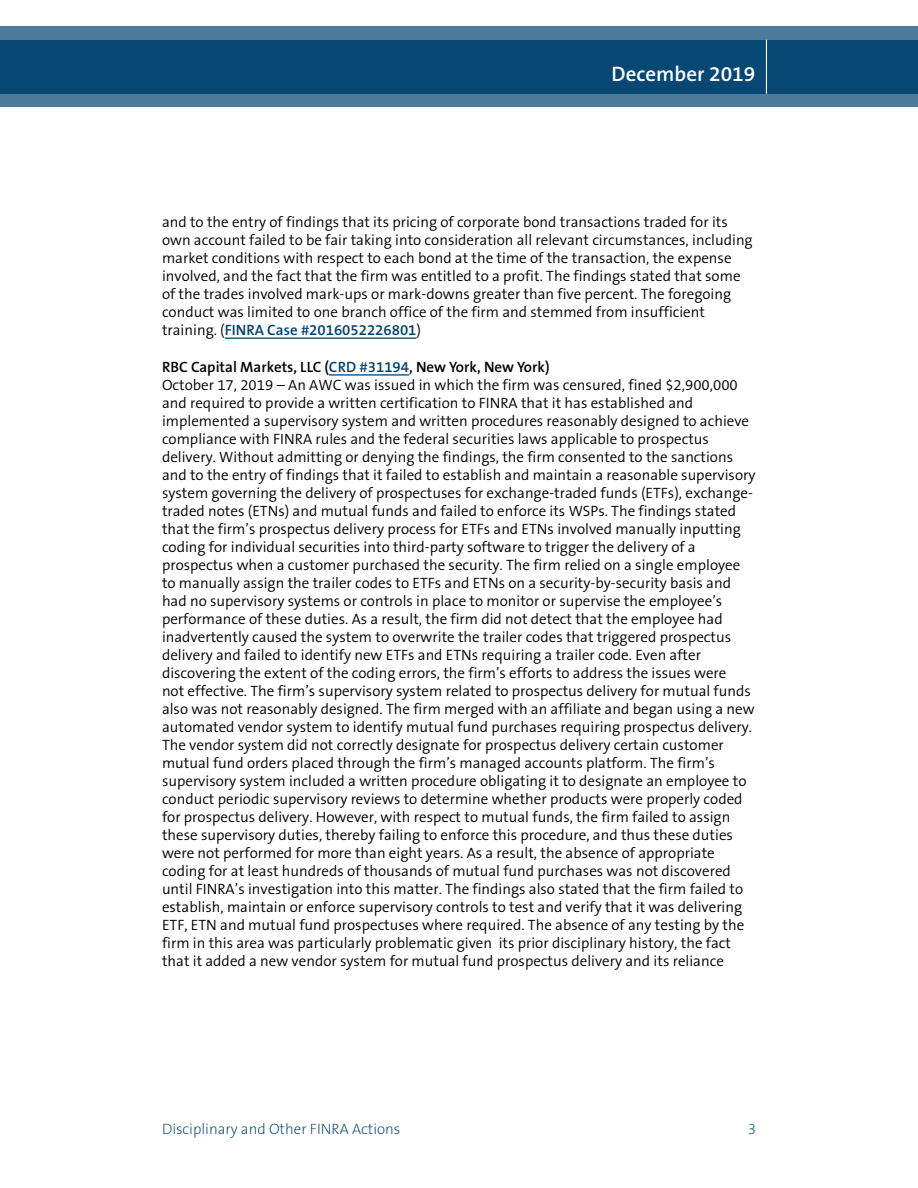
<style>
.page{position:relative;width:918px;height:1188px;background:#fff}
.page>*{position:absolute;margin:0;border:0;box-sizing:border-box;transform-origin:0 0}
.t1{font:600 21px "The Sans B6";color:#fff}
.text{font:300 15px/18px "The Sans B4";color:#000}
.text_BOLD{font:600 15px "The Sans B6";color:#000}
.t2{font:200 15px "The Sans B2";color:#004270}
.s1{font-family:"The Sans B6";font-weight:600;color:#004270}
.s2{color:#004270}
</style>
<div class="page">
<svg style="left:0;top:26px;width:918px;height:81px;background:#1e5881"></svg>
<hr style="left:766px;top:40px;width:1px;height:54px;background:#fff">
<hr style="left:225px;top:338px;width:192px;height:1px;background:#004270">
<hr style="left:329px;top:374px;width:80px;height:2px;background:#004270">
<h1 class="t1" style="left:612px;top:62px;width:145px">December 2019</h1>
<p class="text" style="left:162px;top:213px;width:592px">and to the entry of findings that its pricing of corporate bond transactions traded for its own account failed to be fair taking into consideration all relevant circumstances, including market conditions with respect to each bond at the time of the transaction, the expense involved, and the fact that the firm was entitled to a profit. The findings stated that some of the trades involved mark-ups or mark-downs greater than five percent. The foregoing conduct was limited to one branch office of the firm and stemmed from insufficient training. (<span class="s1">FINRA Case #2016052226801</span>)</p>
<p class="text_BOLD" style="left:162px;top:359px;width:389px">RBC Capital Markets, LLC (<span class="s2">CRD #31194</span>, New York, New York)</p>
<p class="text" style="left:162px;top:376px;width:595px">October 17, 2019 – An AWC was issued in which the firm was censured, fined $2,900,000 and required to provide a written certification to FINRA that it has established and implemented a supervisory system and written procedures reasonably designed to achieve compliance with FINRA rules and the federal securities laws applicable to prospectus delivery. Without admitting or denying the findings, the firm consented to the sanctions and to the entry of findings that it failed to establish and maintain a reasonable supervisory system governing the delivery of prospectuses for exchange-traded funds (ETFs), exchange&shy;traded notes (ETNs) and mutual funds and failed to enforce its WSPs. The findings stated that the firm’s prospectus delivery process for ETFs and ETNs involved manually inputting coding for individual securities into third-party software to trigger the delivery of a prospectus when a customer purchased the security. The firm relied on a single employee to manually assign the trailer codes to ETFs and ETNs on a security-by-security basis and had no supervisory systems or controls in place to monitor or supervise the employee’s performance of these duties. As a result, the firm did not detect that the employee had inadvertently caused the system to overwrite the trailer codes that triggered prospectus delivery and failed to identify new ETFs and ETNs requiring a trailer code. Even after discovering the extent of the coding errors, the firm’s efforts to address the issues were<br>not effective. The firm’s supervisory system related to prospectus delivery for mutual funds also was not reasonably designed. The firm merged with an affiliate and began using a new automated vendor system to identify mutual fund purchases requiring prospectus delivery.<br>The vendor system did not correctly designate for prospectus delivery certain customer mutual fund orders placed through the firm’s managed accounts platform. The firm’s supervisory system included a written procedure obligating it to designate an employee to conduct periodic supervisory reviews to determine whether products were properly coded for prospectus delivery. However, with respect to mutual funds, the firm failed to assign these supervisory duties, thereby failing to enforce this procedure, and thus these duties were not performed for more than eight years. As a result, the absence of appropriate coding for at least hundreds of thousands of mutual fund purchases was not discovered until FINRA’s investigation into this matter. The findings also stated that the firm failed to establish, maintain or enforce supervisory controls to test and verify that it was delivering ETF, ETN and mutual fund prospectuses where required. The absence of any testing by the firm in this area was particularly problematic given its prior disciplinary history, the fact that it added a new vendor system for mutual fund prospectus delivery and its reliance</p>
<p class="t2" style="left:162px;top:1121px;width:240px">Disciplinary and Other FINRA Actions</p>
<p class="t2" style="left:748px;top:1121px;width:10px">3</p>
</div>
